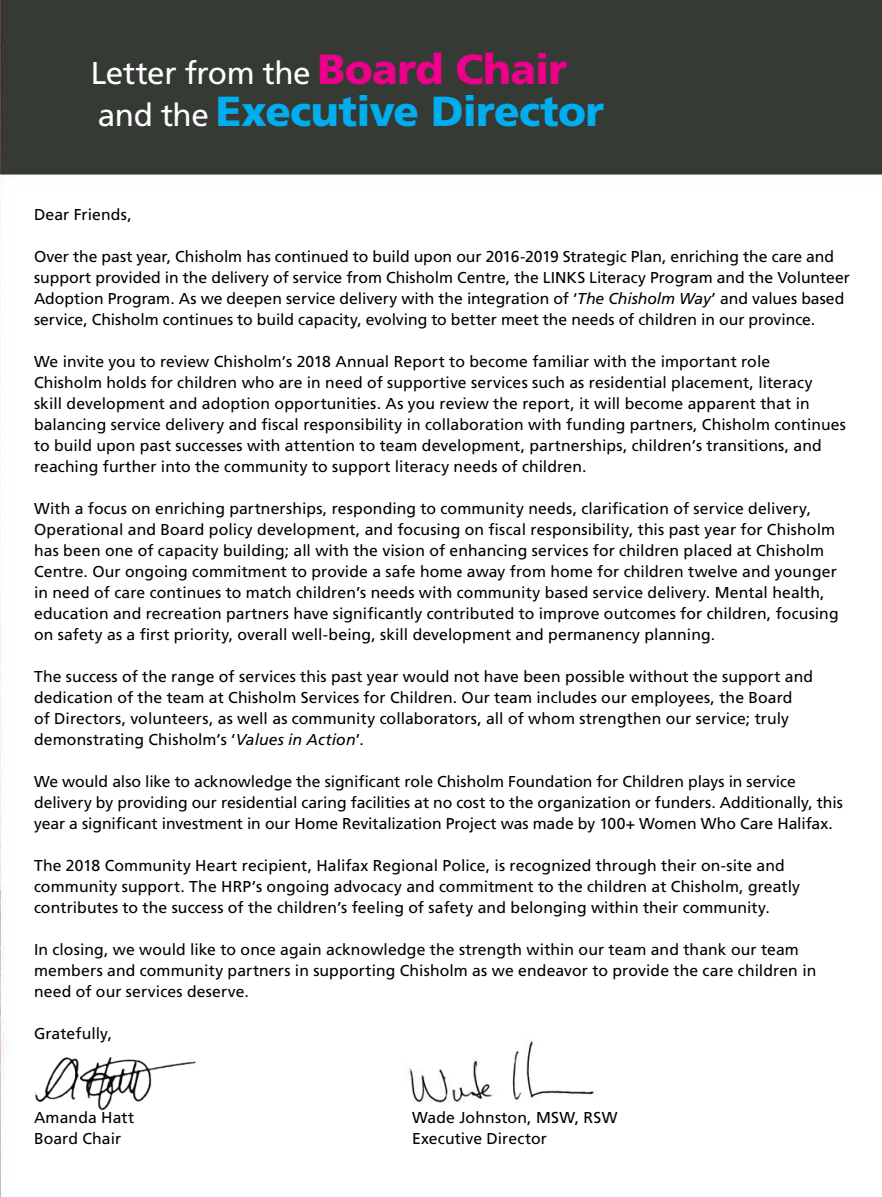
<style>
.page{position:relative;width:882px;height:1197px;background:#fff}
.page>*{position:absolute;margin:0;border:0;box-sizing:border-box;transform-origin:0 0}
.t1{font:900 42px "Frutiger LT Std";letter-spacing:-.015em;color:#00aeef}
.t2{font:31.5px "Frutiger LT Std";letter-spacing:-.015em;color:#fff}
.t3{font:15.75px/21px "Frutiger LT Std";letter-spacing:.005em;color:#000}
.s1{font-weight:900;font-size:42px;color:#ec008c}
.s2{font-weight:400;font-size:31.5px;color:#fff}
.s3{font-style:italic}
</style>
<div class="page">
<img style="left:0;top:0;width:882px;height:1196px">
<img style="left:23px;top:1039px;width:176px;height:77px">
<img style="left:378px;top:1024px;width:227px;height:107px">
<div style="left:0;top:980px;width:5px;height:192px;background:#fefaf8"></div>
<svg style="left:878px;top:0;width:4px;height:4px"></svg>
<h2 class="t2" style="left:91px;top:55px;width:478px">Letter from the <span class="s1">Board Chair</span></h2>
<h1 class="t1" style="left:98px;top:86px;width:508px"><span class="s2">and the</span> Executive Director</h1>
<p class="t3" style="left:34px;top:204px;width:99px">Dear Friends,</p>
<p class="t3" style="left:34px;top:246px;width:817px">Over the past year, Chisholm has continued to build upon our 2016-2019 Strategic Plan, enriching the care and support provided in the delivery of service from Chisholm Centre, the LINKS Literacy Program and the Volunteer Adoption Program. As we deepen service delivery with the integration of ‘<span class="s3">The Chisholm Way</span>’ and values based service, Chisholm continues to build capacity, evolving to better meet the needs of children in our province.</p>
<p class="t3" style="left:34px;top:351px;width:814px">We invite you to review Chisholm’s 2018 Annual Report to become familiar with the important role<br>Chisholm holds for children who are in need of supportive services such as residential placement, literacy<br>skill development and adoption opportunities. As you review the report, it will become apparent that in balancing service delivery and fiscal responsibility in collaboration with funding partners, Chisholm continues to build upon past successes with attention to team development, partnerships, children’s transitions, and reaching further into the community to support literacy needs of children.</p>
<p class="t3" style="left:34px;top:498px;width:806px">With a focus on enriching partnerships, responding to community needs, clarification of service delivery, Operational and Board policy development, and focusing on fiscal responsibility, this past year for Chisholm has been one of capacity building; all with the vision of enhancing services for children placed at Chisholm Centre. Our ongoing commitment to provide a safe home away from home for children twelve and younger in need of care continues to match children’s needs with community based service delivery. Mental health, education and recreation partners have significantly contributed to improve outcomes for children, focusing on safety as a first priority, overall well-being, skill development and permanency planning.</p>
<p class="t3" style="left:34px;top:666px;width:781px">The success of the range of services this past year would not have been possible without the support and dedication of the team at Chisholm Services for Children. Our team includes our employees, the Board<br>of Directors, volunteers, as well as community collaborators, all of whom strengthen our service; truly demonstrating Chisholm’s ‘<span class="s3">Values in Action</span>’.</p>
<p class="t3" style="left:34px;top:771px;width:810px">We would also like to acknowledge the significant role Chisholm Foundation for Children plays in service delivery by providing our residential caring facilities at no cost to the organization or funders. Additionally, this year a significant investment in our Home Revitalization Project was made by 100+ Women Who Care Halifax.</p>
<p class="t3" style="left:34px;top:855px;width:768px">The 2018 Community Heart recipient, Halifax Regional Police, is recognized through their on-site and community support. The HRP’s ongoing advocacy and commitment to the children at Chisholm, greatly contributes to the success of the children’s feeling of safety and belonging within their community.</p>
<p class="t3" style="left:34px;top:939px;width:784px">In closing, we would like to once again acknowledge the strength within our team and thank our team members and community partners in supporting Chisholm as we endeavor to provide the care children in need of our services deserve.</p>
<p class="t3" style="left:34px;top:1023px;width:80px">Gratefully,</p>
<p class="t3" style="left:34px;top:1107px;width:102px">Amanda Hatt</p>
<p class="t3" style="left:412px;top:1107px;width:207px">Wade Johnston, MSW, RSW</p>
<p class="t3" style="left:34px;top:1128px;width:89px">Board Chair</p>
<p class="t3" style="left:412px;top:1128px;width:137px">Executive Director</p>
</div>
